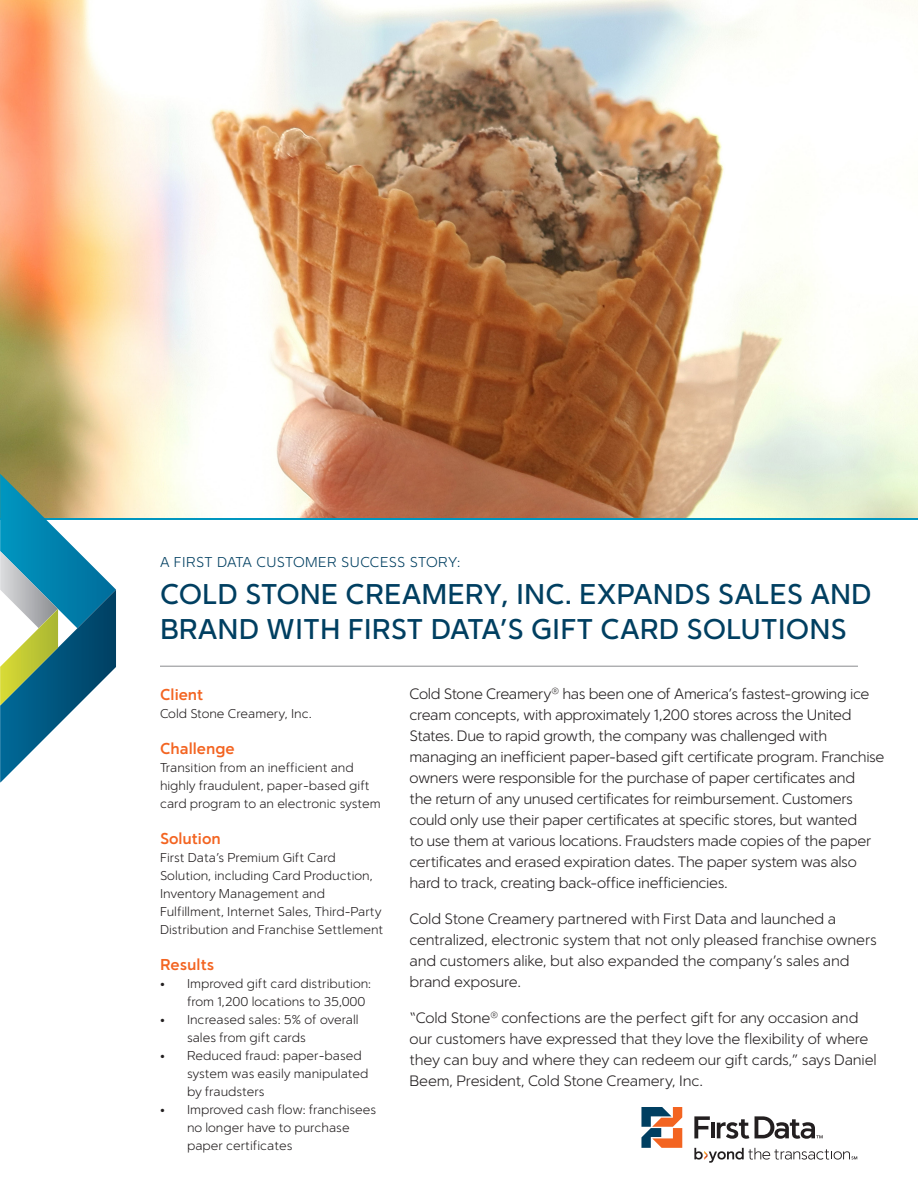
<style>
.page{position:relative;width:918px;height:1188px;background:#fff}
.page>*{position:absolute;margin:0;border:0;box-sizing:border-box;transform-origin:0 0}
.t1{font:500 28.5px/34.5px "Simple Sans";color:#003f61}
.t2{font:700 15.75px "Simple Sans";color:#f36421}
.t3{font:300 15px/21px "Simple Sans";letter-spacing:-.025em;color:#231f20}
.t4{font:300 14.25px "Simple Sans";letter-spacing:.03em;color:#003f61}
.t5{font:300 12.75px/18px "Simple Sans";color:#231f20}
</style>
<div class="page">
<img style="left:0;top:0;width:918px;height:518px">
<hr style="left:0;top:518px;width:918px;height:2px;background:#0096bf">
<hr style="left:160px;top:666px;width:698px;height:1px;background:#8a8c8f">
<svg style="left:641px;top:1107px;width:41px;height:41px"></svg>
<hr style="left:711px;top:1123px;width:4px;height:15px;background:#231f20">
<svg style="left:717px;top:1119px;width:32px;height:20px"></svg>
<svg style="left:694px;top:1116px;width:16px;height:22px"></svg>
<svg style="left:755px;top:1116px;width:68px;height:23px"></svg>
<svg style="left:694px;top:1148px;width:163px;height:15px"></svg>
<svg style="left:0;top:474px;width:116px;height:308px"></svg>
<p class="t4" style="left:160px;top:554px;width:302px">A FIRST DATA CUSTOMER SUCCESS STORY:</p>
<p class="t1" style="left:160px;top:577px;width:713px">COLD STONE CREAMERY, INC. EXPANDS SALES AND<br>BRAND WITH FIRST DATA’S GIFT CARD SOLUTIONS</p>
<p class="t2" style="left:160px;top:685px;width:45px">Client</p>
<p class="t5" style="left:160px;top:705px;width:154px">Cold Stone Creamery, Inc.</p>
<p class="t2" style="left:160px;top:739px;width:76px">Challenge</p>
<p class="t5" style="left:160px;top:759px;width:195px">Transition from an inefficient and</p>
<p class="t5" style="left:160px;top:777px;width:211px">highly fraudulent, paper-based gift</p>
<p class="t5" style="left:160px;top:795px;width:222px">card program to an electronic system</p>
<p class="t2" style="left:160px;top:829px;width:62px">Solution</p>
<p class="t5" style="left:160px;top:849px;width:214px">First Data’s Premium Gift Card<br>Solution, including Card Production,<br>Inventory Management and</p>
<p class="t5" style="left:160px;top:903px;width:223px">Fulfillment, Internet Sales, Third-Party</p>
<p class="t5" style="left:160px;top:921px;width:225px">Distribution and Franchise Settlement</p>
<p class="t2" style="left:160px;top:955px;width:56px">Results</p>
<p class="t5" style="left:187px;top:975px;width:186px;text-indent:-27px">• Improved gift card distribution: from 1,200 locations to 35,000</p>
<p class="t5" style="left:187px;top:1011px;width:173px;text-indent:-27px">• Increased sales: 5% of overall sales from gift cards</p>
<p class="t5" style="left:187px;top:1047px;width:183px;text-indent:-27px">• Reduced fraud: paper-based system was easily manipulated by fraudsters</p>
<p class="t5" style="left:187px;top:1101px;width:191px;text-indent:-27px">• Improved cash flow: franchisees no longer have to purchase paper certificates</p>
<p class="t3" style="left:410px;top:683px;width:477px">Cold Stone Creamery<sup>®</sup> has been one of America’s fastest-growing ice cream concepts, with approximately 1,200 stores across the United States. Due to rapid growth, the company was challenged with managing an inefficient paper-based gift certificate program. Franchise owners were responsible for the purchase of paper certificates and<br>the return of any unused certificates for reimbursement. Customers could only use their paper certificates at specific stores, but wanted<br>to use them at various locations. Fraudsters made copies of the paper certificates and erased expiration dates. The paper system was also hard to track, creating back-office inefficiencies.</p>
<p class="t3" style="left:410px;top:908px;width:469px">Cold Stone Creamery partnered with First Data and launched a centralized, electronic system that not only pleased franchise owners and customers alike, but also expanded the company’s sales and brand exposure.</p>
<p class="t3" style="left:410px;top:1007px;width:469px">“Cold Stone<sup>®</sup> confections are the perfect gift for any occasion and our customers have expressed that they love the flexibility of where they can buy and where they can redeem our gift cards,” says Daniel Beem, President, Cold Stone Creamery, Inc.</p>
</div>
